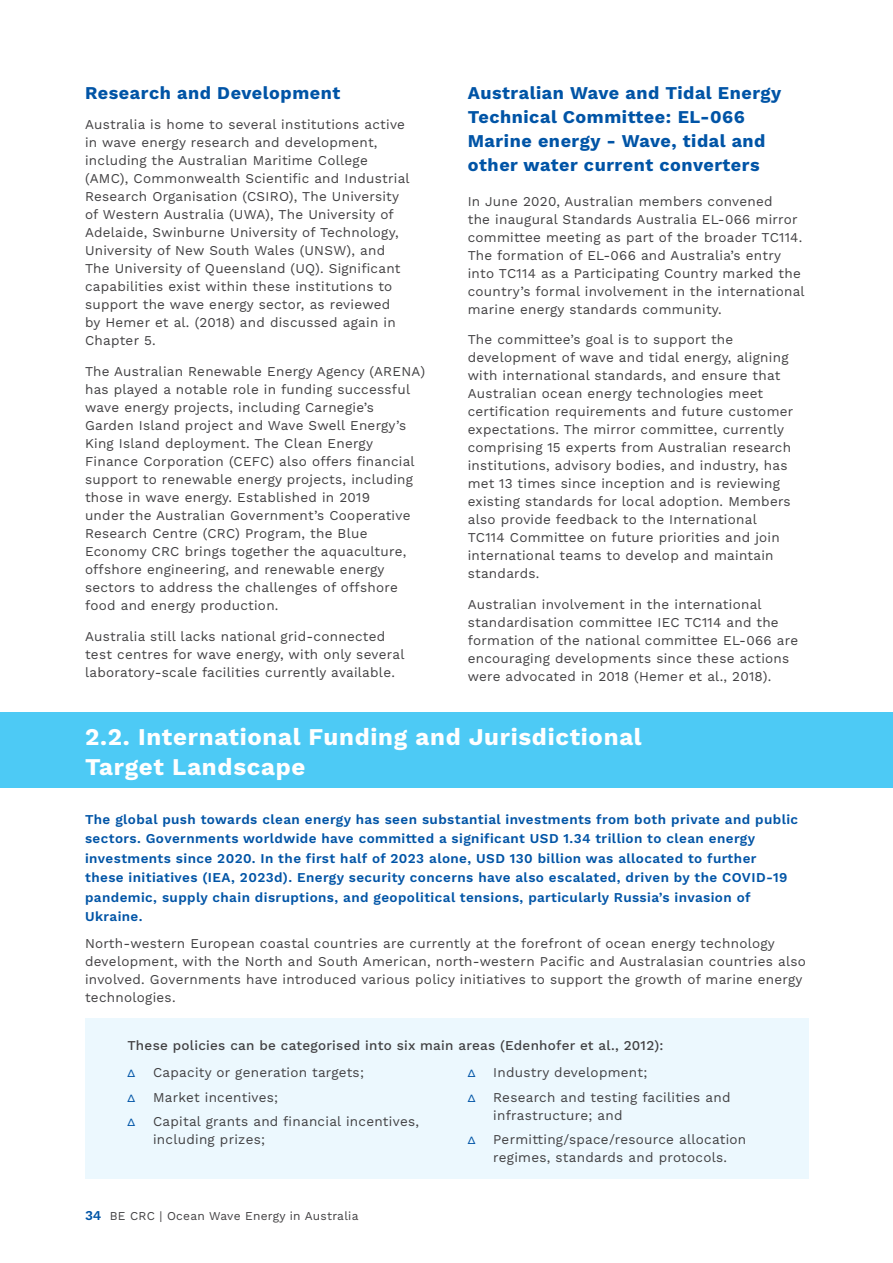
<style>
.page{position:relative;width:893px;height:1263px;background:#fff}
.page>*{position:absolute;margin:0;border:0;box-sizing:border-box;transform-origin:0 0}
.t1{font:700 24px/30px "Work Sans";letter-spacing:.03em;color:#fff}
.t2{font:700 18px/24px "Work Sans";letter-spacing:.03em;color:#0054a6}
.t3{font:13.5px/18px "Work Sans";letter-spacing:.02em;color:#414042}
.t4{font:600 13.5px/19.5px "Work Sans";letter-spacing:.03em;color:#0054a6}
.t5{font:500 13.5px "Work Sans";letter-spacing:.02em;color:#414042}
.t6{font:12px "Work Sans";letter-spacing:.02em;color:#414042}
.t7{font:500 10.5px "Montserrat";color:#0054a6}
.s1{font-weight:600;font-size:13.5px;color:#0054a6}
</style>
<div class="page">
<div style="left:85px;top:1018px;width:724px;height:161px;background:#ecf8fe"></div>
<div style="left:0;top:713px;width:893px;height:75px;background:#4dcaf5"></div>
<h2 class="t2" style="left:85px;top:80px;width:257px">Research and Development</h2>
<p class="t3" style="left:85px;top:115px;width:326px">Australia is home to several institutions active in wave energy research and development, including the Australian Maritime College (AMC), Commonwealth Scientific and Industrial Research Organisation (CSIRO), The University of Western Australia (UWA), The University of Adelaide, Swinburne University of Technology, University of New South Wales (UNSW), and The University of Queensland (UQ). Significant capabilities exist within these institutions to support the wave energy sector, as reviewed<br>by Hemer et al. (2018) and discussed again in Chapter 5.</p>
<p class="t3" style="left:85px;top:362px;width:342px">The Australian Renewable Energy Agency (ARENA) has played a notable role in funding successful wave energy projects, including Carnegie’s Garden Island project and Wave Swell Energy’s King Island deployment. The Clean Energy Finance Corporation (CEFC) also offers financial support to renewable energy projects, including those in wave energy. Established in 2019<br>under the Australian Government’s Cooperative Research Centre (CRC) Program, the Blue Economy CRC brings together the aquaculture, offshore engineering, and renewable energy sectors to address the challenges of offshore food and energy production.</p>
<p class="t3" style="left:85px;top:627px;width:321px">Australia still lacks national grid-connected test centres for wave energy, with only several laboratory-scale facilities currently available.</p>
<h2 class="t2" style="left:468px;top:80px;width:315px">Australian Wave and Tidal Energy<br>Technical Committee: EL-066<br>Marine energy - Wave, tidal and other water current converters</h2>
<p class="t3" style="left:468px;top:192px;width:338px">In June 2020, Australian members convened<br>the inaugural Standards Australia EL-066 mirror committee meeting as part of the broader TC114.<br>The formation of EL-066 and Australia’s entry into TC114 as a Participating Country marked the country’s formal involvement in the international marine energy standards community.</p>
<p class="t3" style="left:468px;top:330px;width:327px">The committee’s goal is to support the development of wave and tidal energy, aligning with international standards, and ensure that Australian ocean energy technologies meet certification requirements and future customer expectations. The mirror committee, currently comprising 15 experts from Australian research institutions, advisory bodies, and industry, has met 13 times since inception and is reviewing existing standards for local adoption. Members also provide feedback to the International TC114 Committee on future priorities and join international teams to develop and maintain standards.</p>
<p class="t3" style="left:468px;top:595px;width:332px">Australian involvement in the international standardisation committee IEC TC114 and the formation of the national committee EL-066 are encouraging developments since these actions were advocated in 2018 (Hemer et al., 2018).</p>
<h1 class="t1" style="left:85px;top:720px;width:558px">2.2. International Funding and Jurisdictional<br>Target Landscape</h1>
<p class="t4" style="left:85px;top:809px;width:715px">The global push towards clean energy has seen substantial investments from both private and public sectors. Governments worldwide have committed a significant USD 1.34 trillion to clean energy investments since 2020. In the first half of 2023 alone, USD 130 billion was allocated to further these initiatives (IEA, 2023d). Energy security concerns have also escalated, driven by the COVID-19 pandemic, supply chain disruptions, and geopolitical tensions, particularly Russia’s invasion of Ukraine.</p>
<p class="t3" style="left:85px;top:933px;width:722px">North-western European coastal countries are currently at the forefront of ocean energy technology development, with the North and South American, north-western Pacific and Australasian countries also involved. Governments have introduced various policy initiatives to support the growth of marine energy technologies.</p>
<p class="t5" style="left:128px;top:1035px;width:537px">These policies can be categorised into six main areas (Edenhofer et al., 2012):</p>
<p class="t7" style="left:128px;top:1066px;width:9px">∆</p>
<p class="t3" style="left:153px;top:1063px;width:212px">Capacity or generation targets;</p>
<p class="t7" style="left:128px;top:1090px;width:9px">∆</p>
<p class="t3" style="left:153px;top:1087px;width:127px">Market incentives;</p>
<p class="t7" style="left:128px;top:1115px;width:9px">∆</p>
<p class="t3" style="left:153px;top:1112px;width:267px">Capital grants and financial incentives, including prizes;</p>
<p class="t6" style="left:85px;top:1207px;width:275px"><span class="s1">34</span> BE CRC | Ocean Wave Energy in Australia</p>
<p class="t7" style="left:468px;top:1066px;width:9px">∆</p>
<p class="t3" style="left:493px;top:1063px;width:156px">Industry development;</p>
<p class="t7" style="left:468px;top:1090px;width:9px">∆</p>
<p class="t3" style="left:493px;top:1087px;width:239px">Research and testing facilities and infrastructure; and</p>
<p class="t7" style="left:468px;top:1133px;width:9px">∆</p>
<p class="t3" style="left:493px;top:1130px;width:254px">Permitting/space/resource allocation regimes, standards and protocols.</p>
</div>
